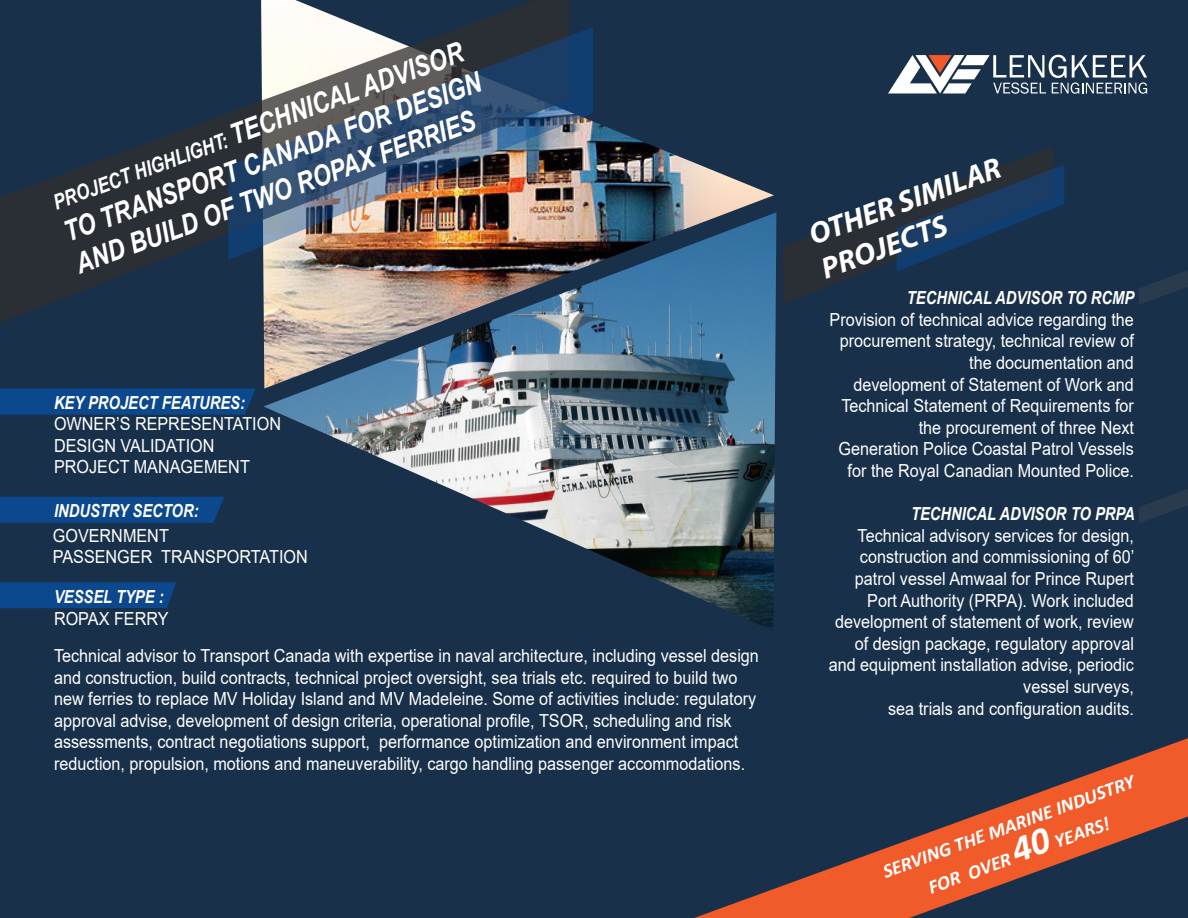
<style>
.page{position:relative;width:1188px;height:918px;background:#18304a}
.page>*{position:absolute;margin:0;border:0;box-sizing:border-box;transform-origin:0 0}
.t1{font:italic 700 30px/36px "Myriad Pro";color:#fff}
.t2{font:italic 700 28.5px/34.2px "Arial Narrow";color:#fff}
.t3{font:italic 700 21px "Arial Narrow";color:#fff}
.t4{font:italic 700 19.5px/30.6px "Calibri";color:#fff;text-align:center}
.t5{font:18px/21.6px "Arial";color:#fff;scale:.9 1}
.t6{font:italic 700 18px "Arial Narrow";color:#fff}
.s1{font-size:28.5px}
.s2{font-size:37.95px}
</style>
<div class="page">
<img style="left:263px;top:121px;width:511px;height:218px">
<img style="left:264px;top:212px;width:512px;height:419px">
<svg style="left:783px;top:147px;width:281px;height:157px"></svg>
<svg style="left:694px;top:738px;width:494px;height:180px"></svg>
<svg style="left:888px;top:55px;width:259px;height:39px"></svg>
<svg style="left:1139px;top:270px;width:49px;height:34px"></svg>
<svg style="left:1139px;top:489px;width:49px;height:34px"></svg>
<div style="left:0;top:497px;width:224px;height:26px;background:#0b488e"></div>
<div style="left:0;top:582px;width:176px;height:26px;background:#0b488e"></div>
<svg style="left:0;top:388px;width:256px;height:27px;background:#0b468a"></svg>
<svg style="left:0;top:0;width:570px;height:330px"></svg>
<img style="left:228px;top:27px;width:365px;height:233px">
<p class="t3" style="left:50px;top:191px;width:437px;rotate:-20deg">PROJECT HIGHLIGHT: <span class="s1">TECHNICAL ADVISOR</span></p>
<h2 class="t2" style="left:59px;top:216px;width:444px;rotate:-20deg">TO TRANSPORT CANADA FOR DESIGN<br>AND BUILD OF TWO ROPAX FERRIES</h2>
<p class="t6" style="left:54px;top:392px;width:193px">KEY PROJECT FEATURES:</p>
<p class="t5" style="left:54px;top:415px;width:254px">OWNER’S REPRESENTATION<br>DESIGN VALIDATION<br>PROJECT MANAGEMENT</p>
<p class="t6" style="left:54px;top:500px;width:146px">INDUSTRY SECTOR:</p>
<p class="t5" style="left:53px;top:526px;width:285px">GOVERNMENT<br>PASSENGER TRANSPORTATION</p>
<p class="t6" style="left:54px;top:586px;width:111px">VESSEL TYPE :</p>
<p class="t5" style="left:54px;top:601px;width:785px;line-height:37.5px">ROPAX FERRY<br>Technical advisor to Transport Canada with expertise in naval architecture, including vessel design</p>
<p class="t5" style="left:54px;top:666px;width:782px">and construction, build contracts, technical project oversight, sea trials etc. required to build two new ferries to replace MV Holiday Island and MV Madeleine. Some of activities include: regulatory approval advise, development of design criteria, operational profile, TSOR, scheduling and risk assessments, contract negotiations support, performance optimization and environment impact reduction, propulsion, motions and maneuverability, cargo handling passenger accommodations.</p>
<h1 class="t1" style="left:804px;top:218px;width:203px;rotate:-20deg">OTHER SIMILAR<br>PROJECTS</h1>
<p class="t6" style="left:907px;top:287px;width:229px">TECHNICAL ADVISOR TO RCMP</p>
<p class="t5" style="left:830px;top:310px;width:340px;text-align:right">Provision of technical advice regarding the procurement strategy, technical review of the documentation and<br>development of Statement of Work and Technical Statement of Requirements for the procurement of three Next<br>Generation Police Coastal Patrol Vessels for the Royal Canadian Mounted Police.</p>
<p class="t6" style="left:911px;top:503px;width:225px">TECHNICAL ADVISOR TO PRPA</p>
<p class="t5" style="left:829px;top:526px;width:341px;text-align:right">Technical advisory services for design, construction and commissioning of 60’ patrol vessel Amwaal for Prince Rupert Port Authority (PRPA). Work included development of statement of work, review of design package, regulatory approval and equipment installation advise, periodic vessel surveys,<br>sea trials and configuration audits.</p>
<p class="t4" style="left:878px;top:857px;width:268px;rotate:-20deg">SERVING THE MARINE INDUSTRY<br>FOR OVER <span class="s2">40</span> YEARS!</p>
</div>
